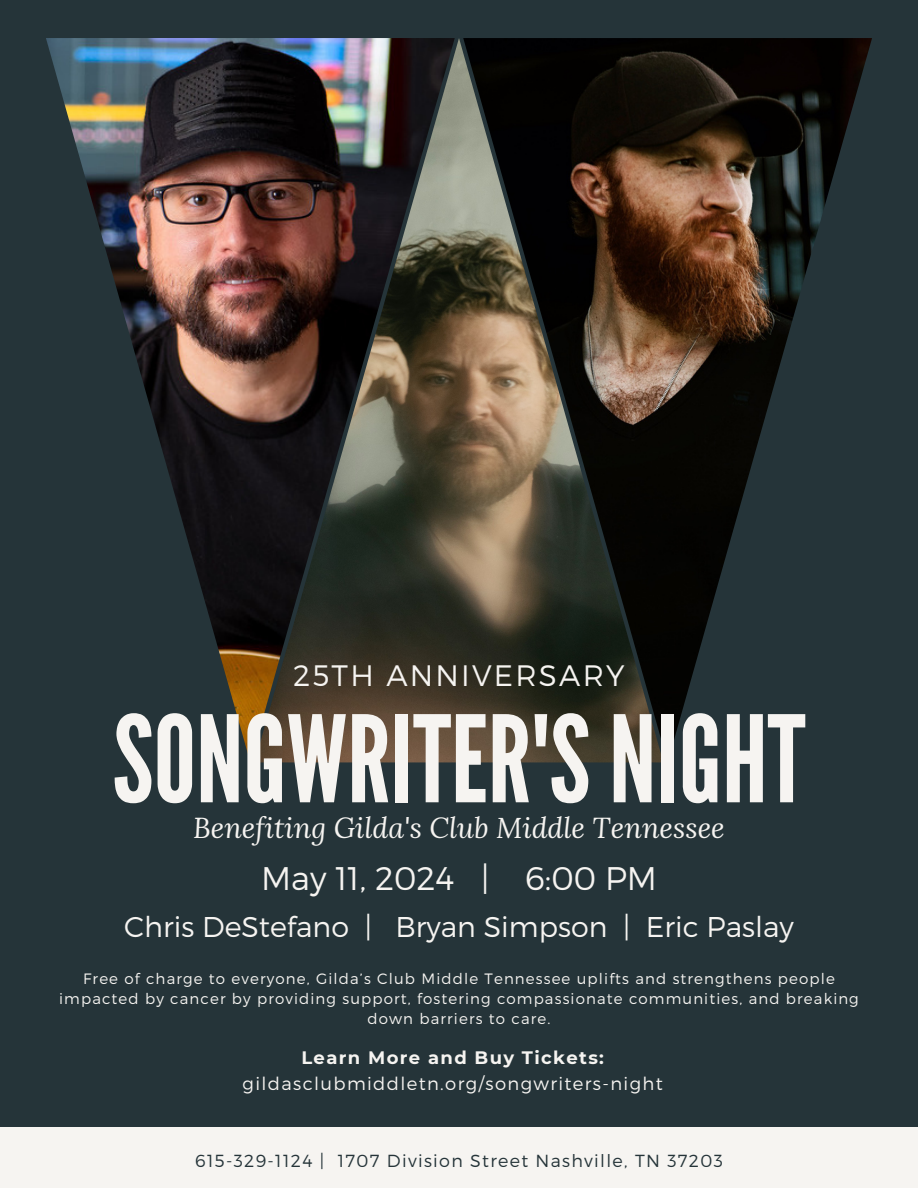
<style>
.page{position:relative;width:918px;height:1188px;background:#253439}
.page>*{position:absolute;margin:0;border:0;box-sizing:border-box;transform-origin:0 0}
.t1{font:120px "League Gothic";color:#f6f4f1}
.t2{font:300 32.7px "Montserrat";color:#f6f4f1}
.t3{font:300 29.55px "Montserrat";letter-spacing:.075em;color:#f6f4f1}
.t4{font:italic 28.65px "Lora";color:#f6f4f1}
.t5{font:300 28.5px "Montserrat";color:#f6f4f1}
.t6{font:300 18px/25.8px "Montserrat";letter-spacing:.075em;color:#f6f4f1;text-align:center}
.t7{font:300 17.55px "Montserrat";letter-spacing:.075em;color:#253439}
.t8{font:300 15px/20.2px "Montserrat";letter-spacing:.075em;color:#f6f4f1;text-align:center}
.s1{font-weight:700}
</style>
<div class="page">
<div style="left:0;top:1128px;width:918px;height:60px;background:#f6f4f1"></div>
<img style="left:463px;top:38px;width:409px;height:724px">
<img style="left:46px;top:38px;width:409px;height:724px">
<p class="t3" style="left:293px;top:657px;width:333px">25TH ANNIVERSARY</p>
<p class="t1" style="left:112px;top:688px;width:695px">SONGWRITER'SNIGHT</p>
<p class="t4" style="left:193px;top:809px;width:533px">Benefiting Gilda's Club Middle Tennessee</p>
<p class="t2" style="left:261px;top:858px;width:397px">May 11, 2024 | 6:00 PM</p>
<p class="t5" style="left:124px;top:909px;width:671px">Chris DeStefano | Bryan Simpson | Eric Paslay</p>
<p class="t8" style="left:59px;top:968px;width:801px">Free of charge to everyone, Gilda’s Club Middle Tennessee uplifts and strengthens people impacted by cancer by providing support, fostering compassionate communities, and breaking down barriers to care.</p>
<p class="t6" style="left:243px;top:1044px;width:422px"><span class="s1">Learn More and Buy Tickets: </span>gildasclubmiddletn.org/songwriters-night</p>
<p class="t7" style="left:195px;top:1150px;width:529px">615-329-1124 | 1707 Division Street Nashville, TN 37203</p>
</div>
